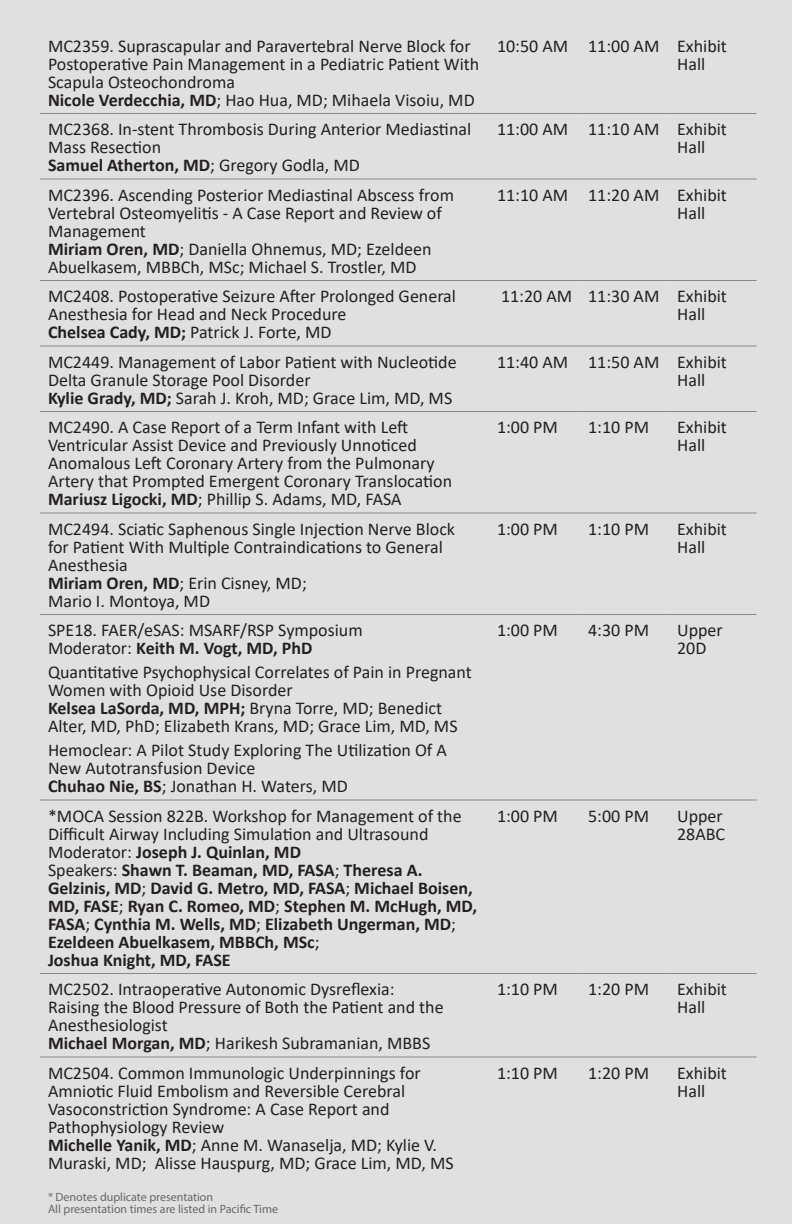
<style>
.page{position:relative;width:792px;height:1224px;background:#e1e0e0}
.page>*{position:absolute;margin:0;border:0;box-sizing:border-box;transform-origin:0 0}
.t1{font:18px/18px "Calibri";color:#231f20}
.t2{font:700 18px/18px "Calibri";color:#231f20}
.Body{font:12px "Myriad Pro";color:#67676a}
.s1{font-weight:700}
.s2{font-weight:400}
</style>
<div class="page">
<hr style="left:40px;top:113px;width:449px;height:1px;background:#8a888a">
<hr style="left:489px;top:113px;width:91px;height:1px;background:#8a888a">
<hr style="left:580px;top:113px;width:89px;height:1px;background:#8a888a">
<hr style="left:669px;top:113px;width:88px;height:1px;background:#8a888a">
<hr style="left:40px;top:179px;width:449px;height:1px;background:#8a888a">
<hr style="left:489px;top:179px;width:91px;height:1px;background:#8a888a">
<hr style="left:580px;top:179px;width:89px;height:1px;background:#8a888a">
<hr style="left:669px;top:179px;width:88px;height:1px;background:#8a888a">
<hr style="left:40px;top:280px;width:449px;height:1px;background:#8a888a">
<hr style="left:489px;top:280px;width:91px;height:1px;background:#8a888a">
<hr style="left:580px;top:280px;width:89px;height:1px;background:#8a888a">
<hr style="left:669px;top:280px;width:88px;height:1px;background:#8a888a">
<hr style="left:40px;top:346px;width:449px;height:1px;background:#8a888a">
<hr style="left:489px;top:346px;width:91px;height:1px;background:#8a888a">
<hr style="left:580px;top:346px;width:89px;height:1px;background:#8a888a">
<hr style="left:669px;top:346px;width:88px;height:1px;background:#8a888a">
<hr style="left:40px;top:411px;width:449px;height:1px;background:#8a888a">
<hr style="left:489px;top:411px;width:91px;height:1px;background:#8a888a">
<hr style="left:580px;top:411px;width:89px;height:1px;background:#8a888a">
<hr style="left:669px;top:411px;width:88px;height:1px;background:#8a888a">
<hr style="left:40px;top:513px;width:449px;height:1px;background:#8a888a">
<hr style="left:489px;top:513px;width:91px;height:1px;background:#8a888a">
<hr style="left:580px;top:513px;width:89px;height:1px;background:#8a888a">
<hr style="left:669px;top:513px;width:88px;height:1px;background:#8a888a">
<hr style="left:40px;top:614px;width:449px;height:1px;background:#8a888a">
<hr style="left:489px;top:614px;width:91px;height:1px;background:#8a888a">
<hr style="left:580px;top:614px;width:89px;height:1px;background:#8a888a">
<hr style="left:669px;top:614px;width:88px;height:1px;background:#8a888a">
<hr style="left:40px;top:1057px;width:449px;height:1px;background:#8a888a">
<hr style="left:489px;top:1057px;width:91px;height:1px;background:#8a888a">
<hr style="left:580px;top:1057px;width:89px;height:1px;background:#8a888a">
<hr style="left:669px;top:1057px;width:88px;height:1px;background:#8a888a">
<hr style="left:40px;top:800px;width:449px;height:1px;background:#8a888a">
<hr style="left:489px;top:800px;width:91px;height:1px;background:#8a888a">
<hr style="left:580px;top:800px;width:89px;height:1px;background:#8a888a">
<hr style="left:669px;top:800px;width:88px;height:1px;background:#8a888a">
<hr style="left:40px;top:973px;width:449px;height:1px;background:#8a888a">
<hr style="left:489px;top:973px;width:91px;height:1px;background:#8a888a">
<hr style="left:580px;top:973px;width:89px;height:1px;background:#8a888a">
<hr style="left:669px;top:973px;width:88px;height:1px;background:#8a888a">
<p class="t1" style="left:48px;top:36px;width:433px">MC2359. Suprascapular and Paravertebral Nerve Block for<br>Postoperative Pain Management in a Pediatric Patient With<br>Scapula Osteochondroma</p>
<p class="t1" style="left:48px;top:90px;width:428px"><span class="s1">Nicole Verdecchia, MD</span>; Hao Hua, MD; Mihaela Visoiu, MD</p>
<p class="t1" style="left:48px;top:120px;width:425px">MC2368. In-stent Thrombosis During Anterior Mediastinal<br>Mass Resection</p>
<p class="t2" style="left:48px;top:156px;width:313px">Samuel Atherton, MD<span class="s2">; Gregory Godla, MD</span></p>
<p class="t1" style="left:48px;top:185px;width:408px">MC2396. Ascending Posterior Mediastinal Abscess from<br>Vertebral Osteomyelitis - A Case Report and Review of<br>Management</p>
<p class="t1" style="left:48px;top:239px;width:385px"><span class="s1">Miriam Oren, MD</span>; Daniella Ohnemus, MD; Ezeldeen<br>Abuelkasem, MBBCh, MSc; Michael S. Trostler, MD</p>
<p class="t1" style="left:48px;top:287px;width:410px">MC2408. Postoperative Seizure After Prolonged General<br>Anesthesia for Head and Neck Procedure</p>
<p class="t1" style="left:48px;top:323px;width:285px"><span class="s1">Chelsea Cady, MD;</span> Patrick J. Forte, MD</p>
<p class="t1" style="left:48px;top:352px;width:410px">MC2449. Management of Labor Patient with Nucleotide<br>Delta Granule Storage Pool Disorder</p>
<p class="t1" style="left:48px;top:388px;width:406px"><span class="s1">Kylie Grady, MD;</span> Sarah J. Kroh, MD; Grace Lim, MD, MS</p>
<p class="t1" style="left:48px;top:418px;width:406px">MC2490. A Case Report of a Term Infant with Left Ventricular Assist Device and Previously Unnoticed Anomalous Left Coronary Artery from the Pulmonary Artery that Prompted Emergent Coronary Translocation</p>
<p class="t1" style="left:48px;top:490px;width:355px"><span class="s1">Mariusz Ligocki, MD</span>; Phillip S. Adams, MD, FASA</p>
<p class="t1" style="left:48px;top:519px;width:409px">MC2494. Sciatic Saphenous Single Injection Nerve Block for Patient With Multiple Contraindications to General<br>Anesthesia</p>
<p class="t1" style="left:48px;top:573px;width:260px"><span class="s1">Miriam Oren, MD</span>; Erin Cisney, MD;</p>
<p class="t1" style="left:48px;top:591px;width:164px">Mario I. Montoya, MD</p>
<p class="t1" style="left:48px;top:621px;width:316px">SPE18. FAER/eSAS: MSARF/RSP Symposium</p>
<p class="t2" style="left:48px;top:639px;width:266px"><span class="s2">Moderator:</span> Keith M. Vogt, MD, PhD</p>
<p class="t1" style="left:48px;top:663px;width:425px">Quantitative Psychophysical Correlates of Pain in Pregnant<br>Women with Opioid Use Disorder</p>
<p class="t1" style="left:48px;top:699px;width:411px"><span class="s1">Kelsea LaSorda, MD, MPH;</span> Bryna Torre, MD; Benedict<br>Alter, MD, PhD; Elizabeth Krans, MD; Grace Lim, MD, MS</p>
<p class="t1" style="left:48px;top:741px;width:400px">Hemoclear: A Pilot Study Exploring The Utilization Of A<br>New Autotransfusion Device</p>
<p class="t1" style="left:48px;top:777px;width:301px"><span class="s1">Chuhao Nie, BS</span>; Jonathan H. Waters, MD</p>
<p class="t1" style="left:48px;top:806px;width:415px">*MOCA Session 822B. Workshop for Management of the<br>Difficult Airway Including Simulation and Ultrasound</p>
<p class="t2" style="left:48px;top:842px;width:255px"><span class="s2">Moderator:</span> Joseph J. Quinlan, MD</p>
<p class="t2" style="left:48px;top:860px;width:431px"><span class="s2">Speakers:</span> Shawn T. Beaman, MD, FASA<span class="s2">;</span> Theresa A.<br>Gelzinis, MD<span class="s2">;</span> David G. Metro, MD, FASA<span class="s2">;</span> Michael Boisen, MD, FASE<span class="s2">;</span> Ryan C. Romeo, MD<span class="s2">;</span> Stephen M. McHugh, MD, FASA<span class="s2">;</span> Cynthia M. Wells, MD<span class="s2">;</span> Elizabeth Ungerman, MD<span class="s2">; </span>Ezeldeen Abuelkasem, MBBCh, MSc<span class="s2">;</span></p>
<p class="t2" style="left:48px;top:950px;width:184px">Joshua Knight, MD, FASE</p>
<p class="t1" style="left:48px;top:980px;width:397px">MC2502. Intraoperative Autonomic Dysreflexia:<br>Raising the Blood Pressure of Both the Patient and the<br>Anesthesiologist</p>
<p class="t1" style="left:48px;top:1034px;width:384px"><span class="s1">Michael Morgan, MD</span>; Harikesh Subramanian, MBBS</p>
<p class="t1" style="left:48px;top:1063px;width:374px">MC2504. Common Immunologic Underpinnings for Amniotic Fluid Embolism and Reversible Cerebral Vasoconstriction Syndrome: A Case Report and Pathophysiology Review</p>
<p class="t1" style="left:48px;top:1135px;width:407px"><span class="s1">Michelle Yanik, MD</span>; Anne M. Wanaselja, MD; Kylie V.<br>Muraski, MD; Alisse Hauspurg, MD; Grace Lim, MD, MS</p>
<p class="Body" style="left:48px;top:1190px;width:167px">* Denotes duplicate presentation</p>
<p class="Body" style="left:48px;top:1202px;width:232px">All presentation times are listed in Pacific Time</p>
<p class="t1" style="left:497px;top:36px;width:73px">10:50 AM</p>
<p class="t1" style="left:588px;top:36px;width:73px">11:00 AM</p>
<p class="t1" style="left:677px;top:36px;width:51px">Exhibit<br>Hall</p>
<p class="t1" style="left:497px;top:120px;width:73px">11:00 AM</p>
<p class="t1" style="left:588px;top:120px;width:73px">11:10 AM</p>
<p class="t1" style="left:677px;top:120px;width:51px">Exhibit<br>Hall</p>
<p class="t1" style="left:497px;top:185px;width:73px">11:10 AM</p>
<p class="t1" style="left:588px;top:185px;width:73px">11:20 AM</p>
<p class="t1" style="left:677px;top:185px;width:51px">Exhibit<br>Hall</p>
<p class="t1" style="left:501px;top:287px;width:73px">11:20 AM</p>
<p class="t1" style="left:588px;top:287px;width:73px">11:30 AM</p>
<p class="t1" style="left:677px;top:287px;width:51px">Exhibit<br>Hall</p>
<p class="t1" style="left:497px;top:352px;width:73px">11:40 AM</p>
<p class="t1" style="left:588px;top:352px;width:73px">11:50 AM</p>
<p class="t1" style="left:677px;top:352px;width:51px">Exhibit<br>Hall</p>
<p class="t1" style="left:497px;top:418px;width:62px">1:00 PM</p>
<p class="t1" style="left:588px;top:418px;width:62px">1:10 PM</p>
<p class="t1" style="left:677px;top:418px;width:51px">Exhibit<br>Hall</p>
<p class="t1" style="left:497px;top:519px;width:62px">1:00 PM</p>
<p class="t1" style="left:588px;top:519px;width:62px">1:10 PM</p>
<p class="t1" style="left:677px;top:519px;width:51px">Exhibit<br>Hall</p>
<p class="t1" style="left:497px;top:621px;width:62px">1:00 PM</p>
<p class="t1" style="left:588px;top:621px;width:62px">4:30 PM</p>
<p class="t1" style="left:677px;top:621px;width:47px">Upper<br>20D</p>
<p class="t1" style="left:497px;top:806px;width:62px">1:00 PM</p>
<p class="t1" style="left:588px;top:806px;width:62px">5:00 PM</p>
<p class="t1" style="left:677px;top:806px;width:50px">Upper<br>28ABC</p>
<p class="t1" style="left:497px;top:980px;width:62px">1:10 PM</p>
<p class="t1" style="left:588px;top:980px;width:62px">1:20 PM</p>
<p class="t1" style="left:677px;top:980px;width:51px">Exhibit<br>Hall</p>
<p class="t1" style="left:497px;top:1063px;width:62px">1:10 PM</p>
<p class="t1" style="left:588px;top:1063px;width:62px">1:20 PM</p>
<p class="t1" style="left:677px;top:1063px;width:51px">Exhibit<br>Hall</p>
</div>
